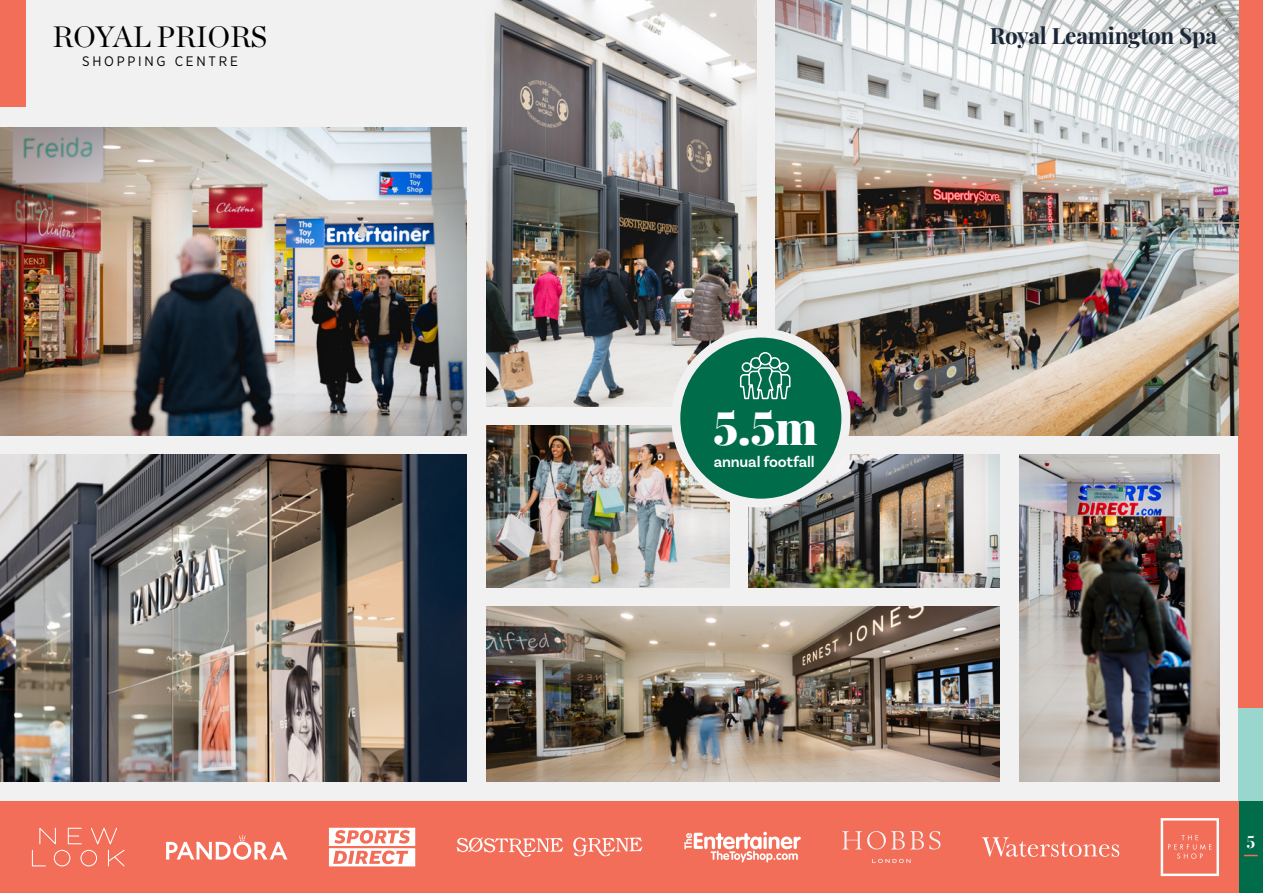
<style>
.page{position:relative;width:1263px;height:893px;background:#f2f1f1}
.page>*{position:absolute;margin:0;border:0;box-sizing:border-box;transform-origin:0 0}
.t1{font:900 46.2px "Playfair Display";color:#fff}
.t2{font:29.4px "Chronicle Display";color:#000}
.t3{font:700 22.5px "Playfair Display";letter-spacing:-.01em;color:#1b2737}
.t4{font:700 16.5px "Playfair Display SC";color:#fff}
.t5{font:600 15.9px "Basic Sans";letter-spacing:-.01em;color:#fff}
.t6{font:13.8px "Gotham Narrow";letter-spacing:.2em;color:#000}
</style>
<div class="page">
<div style="left:1238px;top:708px;width:25px;height:93px;background:#99d6ce"></div>
<div style="left:1238px;top:0;width:25px;height:708px;background:#f36e58"></div>
<div style="left:1238px;top:801px;width:25px;height:92px;background:#006c4a"></div>
<div style="left:0;top:0;width:26px;height:106px;background:#f36e58"></div>
<svg style="left:1244px;top:855px;width:13px;height:1px"></svg>
<img style="left:0;top:128px;width:467px;height:307px">
<img style="left:775px;top:0;width:463px;height:435px">
<img style="left:486px;top:0;width:270px;height:406px">
<img style="left:486px;top:425px;width:243px;height:163px">
<img style="left:486px;top:607px;width:514px;height:175px">
<img style="left:748px;top:455px;width:252px;height:133px">
<img style="left:0;top:455px;width:467px;height:327px">
<img style="left:1019px;top:455px;width:200px;height:327px">
<div style="left:0;top:801px;width:1238px;height:92px;background:#f36e58"></div>
<svg style="left:80px;top:850px;width:17px;height:16px"></svg>
<svg style="left:108px;top:850px;width:17px;height:16px"></svg>
<svg style="left:54px;top:850px;width:16px;height:16px"></svg>
<svg style="left:32px;top:850px;width:14px;height:16px"></svg>
<svg style="left:91px;top:828px;width:26px;height:16px"></svg>
<svg style="left:39px;top:828px;width:17px;height:16px"></svg>
<svg style="left:68px;top:828px;width:14px;height:16px"></svg>
<svg style="left:166px;top:834px;width:121px;height:26px"></svg>
<svg style="left:329px;top:828px;width:86px;height:38px"></svg>
<svg style="left:982px;top:837px;width:137px;height:20px"></svg>
<svg style="left:684px;top:832px;width:117px;height:30px"></svg>
<svg style="left:1161px;top:818px;width:58px;height:58px"></svg>
<svg style="left:872px;top:859px;width:38px;height:4px"></svg>
<svg style="left:842px;top:831px;width:98px;height:18px"></svg>
<div style="left:676px;top:333px;width:170px;height:170px;background:#006c4a;border-radius:50%"></div>
<div style="left:671px;top:329px;width:179px;height:179px;border:9px solid #f2f1f1;border-radius:50%"></div>
<svg style="left:740px;top:352px;width:51px;height:48px"></svg>
<svg style="left:457px;top:837px;width:106px;height:20px"></svg>
<svg style="left:573px;top:837px;width:69px;height:20px"></svg>
<h2 class="t2" style="left:53px;top:14px;width:216px">ROYAL PRIORS</h2>
<p class="t6" style="left:82px;top:52px;width:157px">SHOPPING CENTRE</p>
<h1 class="t1" style="left:713px;top:391px;width:106px">5.5m</h1>
<p class="t5" style="left:714px;top:452px;width:102px">annual footfall</p>
<p class="t3" style="left:990px;top:18px;width:229px">Royal Leamington Spa</p>
<p class="t4" style="left:1246px;top:829px;width:10px">5</p>
</div>
